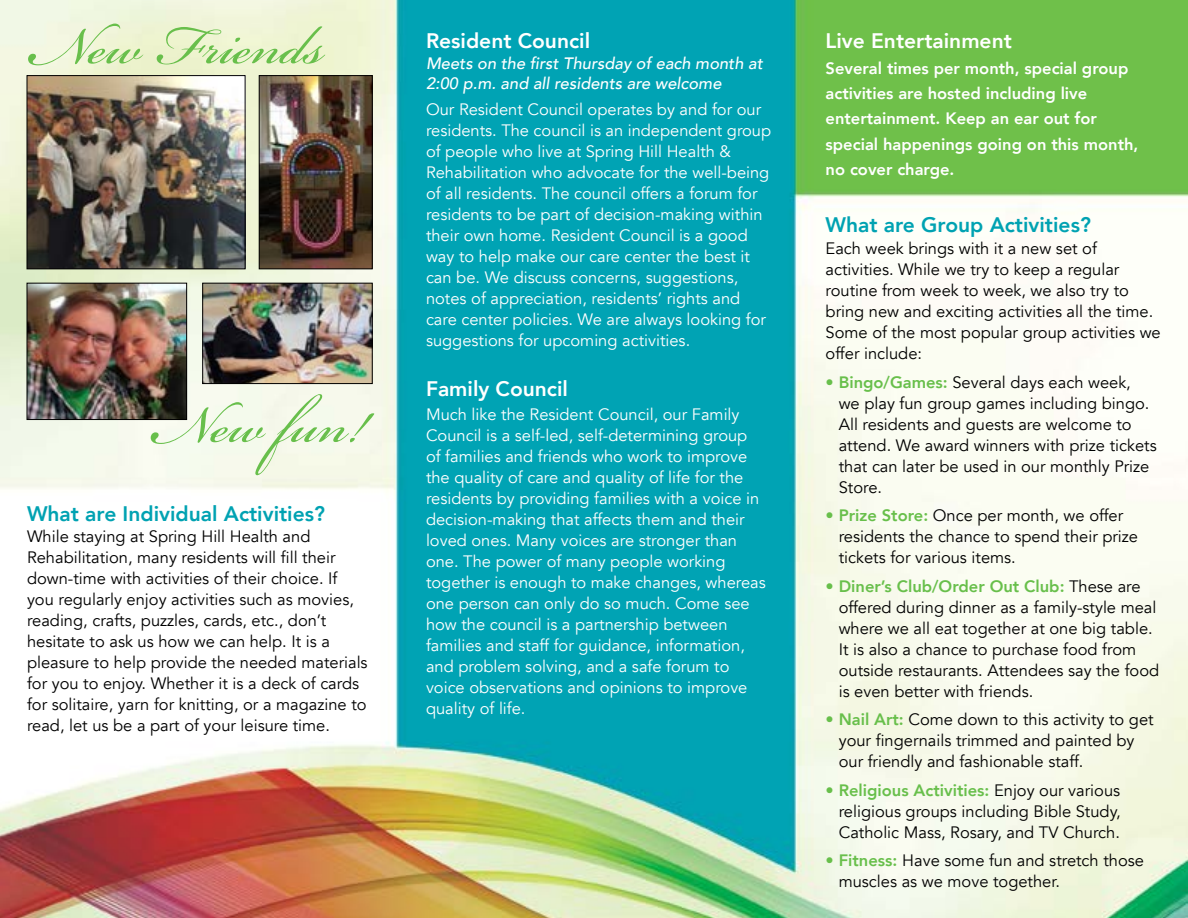
<style>
.page{position:relative;width:1188px;height:918px;background:#fff}
.page>*{position:absolute;margin:0;border:0;box-sizing:border-box;transform-origin:0 0}
.t1{font:83.25px "Beautiful ES";color:#68bf4b}
.t2{font:800 21px "Avenir";color:#00a2b2}
.t3{font:800 21px "Avenir";color:#fff}
.t4{font:16.5px/21px "Avenir";color:#000}
.t5{font:16.5px/21px "Avenir";color:#fff}
.t6{font:800 16.5px/25.5px "Avenir";color:#fff}
.t7{font:italic 500 16.5px/19.8px "Avenir";color:#fff}
.s1{font-weight:800;color:#68bf4b}
</style>
<div class="page">
<img style="left:0;top:0;width:1188px;height:918px">
<img style="left:204px;top:285px;width:166px;height:97px">
<div style="left:202px;top:283px;width:170px;height:101px;border:1px solid #000"></div>
<img style="left:29px;top:77px;width:214px;height:190px">
<div style="left:27px;top:75px;width:218px;height:194px;border:1px solid #000"></div>
<img style="left:261px;top:77px;width:109px;height:190px">
<div style="left:259px;top:75px;width:113px;height:194px;border:1px solid #000"></div>
<img style="left:29px;top:285px;width:156px;height:133px">
<div style="left:27px;top:283px;width:160px;height:137px;border:1px solid #000"></div>
<h1 class="t1" style="left:35px;top:1px;width:290px">New Friends</h1>
<h1 class="t1" style="left:158px;top:379px;width:211px">New fun!</h1>
<p class="t2" style="left:27px;top:497px;width:300px">What are Individual Activities?</p>
<p class="t4" style="left:27px;top:526px;width:342px">While staying at Spring Hill Health and Rehabilitation, many residents will fill their down-time with activities of their choice. If you regularly enjoy activities such as movies, reading, crafts, puzzles, cards, etc., don’t hesitate to ask us how we can help. It is a pleasure to help provide the needed materials for you to enjoy. Whether it is a deck of cards for solitaire, yarn for knitting, or a magazine to read, let us be a part of your leisure time.</p>
<p class="t3" style="left:426px;top:24px;width:166px">Resident Council</p>
<p class="t7" style="left:426px;top:54px;width:338px">Meets on the first Thursday of each month at<br>2:00 p.m. and all residents are welcome</p>
<p class="t5" style="left:426px;top:99px;width:347px">Our Resident Council operates by and for our residents. The council is an independent group of people who live at Spring Hill Health &amp; Rehabilitation who advocate for the well-being of all residents. The council offers a forum for residents to be part of decision-making within their own home. Resident Council is a good way to help make our care center the best it can be. We discuss concerns, suggestions, notes of appreciation, residents’ rights and care center policies. We are always looking for suggestions for upcoming activities.</p>
<p class="t3" style="left:426px;top:372px;width:143px">Family Council</p>
<p class="t5" style="left:426px;top:404px;width:341px">Much like the Resident Council, our Family Council is a self-led, self-determining group of families and friends who work to improve the quality of care and quality of life for the residents by providing families with a voice in decision-making that affects them and their loved ones. Many voices are stronger than one. The power of many people working together is enough to make changes, whereas one person can only do so much. Come see how the council is a partnership between families and staff for guidance, information, and problem solving, and a safe forum to voice observations and opinions to improve quality of life.</p>
<p class="t3" style="left:826px;top:24px;width:188px">Live Entertainment</p>
<p class="t6" style="left:826px;top:55px;width:314px">Several times per month, special group activities are hosted including live entertainment. Keep an ear out for special happenings going on this month, no cover charge.</p>
<p class="t2" style="left:826px;top:208px;width:267px">What are Group Activities?</p>
<p class="t4" style="left:826px;top:238px;width:337px">Each week brings with it a new set of activities. While we try to keep a regular routine from week to week, we also try to bring new and exciting activities all the time.<br>Some of the most popular group activities we offer include:</p>
<p class="t4" style="left:839px;top:372px;width:319px;text-indent:-13px"><span class="s1">• Bingo/Games:</span> Several days each week,<br>we play fun group games including bingo.<br>All residents and guests are welcome to attend. We award winners with prize tickets that can later be used in our monthly Prize Store.</p>
<p class="t4" style="left:839px;top:505px;width:301px;text-indent:-13px"><span class="s1">• Prize Store:</span> Once per month, we offer residents the chance to spend their prize tickets for various items.</p>
<p class="t4" style="left:839px;top:576px;width:322px;text-indent:-13px"><span class="s1">• Diner’s Club/Order Out Club:</span> These are offered during dinner as a family-style meal where we all eat together at one big table.<br>It is also a chance to purchase food from outside restaurants. Attendees say the food is even better with friends.</p>
<p class="t4" style="left:839px;top:709px;width:316px;text-indent:-13px"><span class="s1">• Nail Art:</span> Come down to this activity to get your fingernails trimmed and painted by our friendly and fashionable staff.</p>
<p class="t4" style="left:839px;top:780px;width:283px;text-align:justify;text-indent:-13px"><span class="s1">• Religious Activities:</span> Enjoy our various religious groups including Bible Study, Catholic Mass, Rosary, and TV Church.</p>
<p class="t4" style="left:839px;top:850px;width:307px;text-indent:-13px"><span class="s1">• Fitness:</span> Have some fun and stretch those muscles as we move together.</p>
</div>
